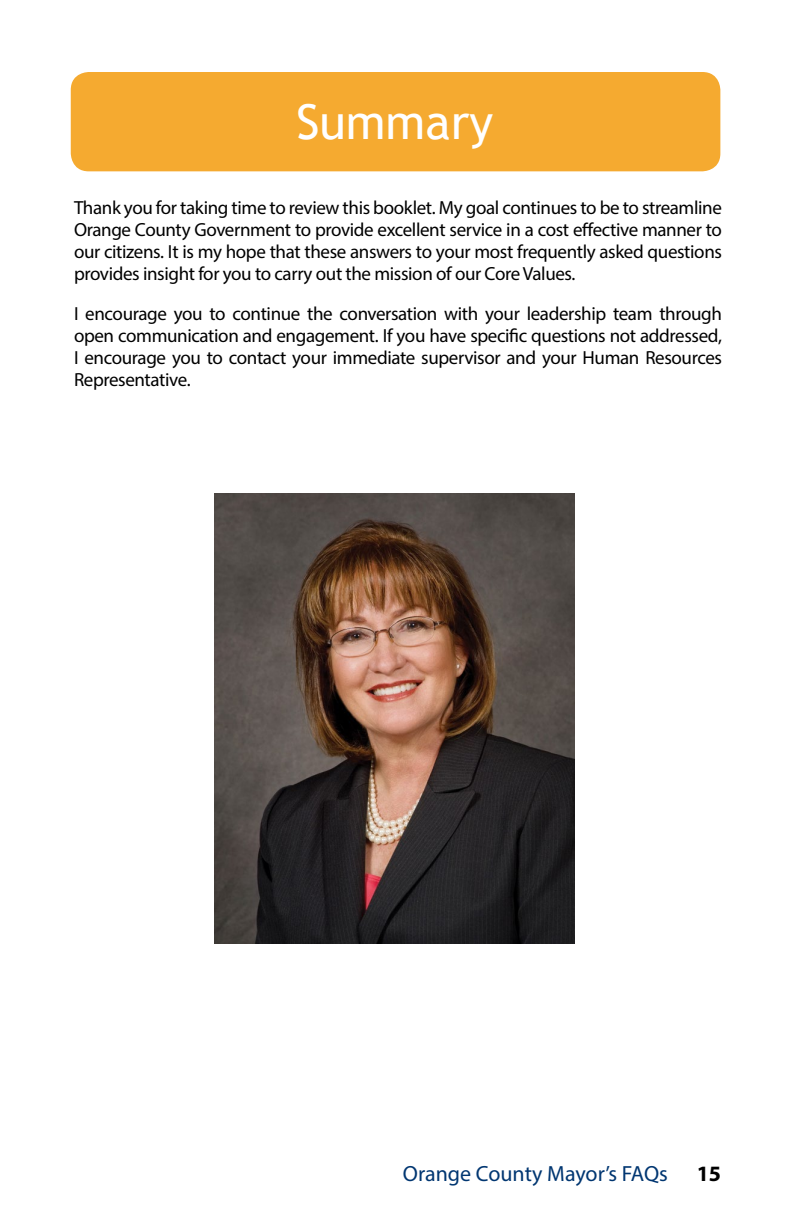
<style>
.page{position:relative;width:792px;height:1224px;background:#fff}
.page>*{position:absolute;margin:0;border:0;box-sizing:border-box;transform-origin:0 0}
.t1{font:48px "Trebuchet MS";color:#fff}
.t2{font:22px "Myriad Pro";color:#003671}
.t3{font:700 22px "Myriad Pro";color:#000}
.t4{font:19px/22px "Myriad Pro";letter-spacing:-.02em;color:#000;text-align:justify}
</style>
<div class="page">
<div style="left:71px;top:72px;width:649px;height:99px;background:#f5aa30;border-radius:18px"></div>
<img style="left:215px;top:494px;width:360px;height:450px">
<h1 class="t1" style="left:296px;top:93px;width:198px">Summary</h1>
<p class="t4" style="left:74px;top:197px;width:650px">Thank you for taking time to review this booklet. My goal continues to be to streamline Orange County Government to provide excellent service in a cost effective manner to our citizens. It is my hope that these answers to your most frequently asked questions provides insight for you to carry out the mission of our Core Values.</p>
<p class="t4" style="left:74px;top:303px;width:650px">I encourage you to continue the conversation with your leadership team through open communication and engagement. If you have specific questions not addressed, I encourage you to contact your immediate supervisor and your Human Resources Representative.</p>
<p class="t2" style="left:403px;top:1160px;width:267px">Orange County Mayor’s FAQs</p>
<p class="t3" style="left:697px;top:1159px;width:26px">15</p>
</div>
